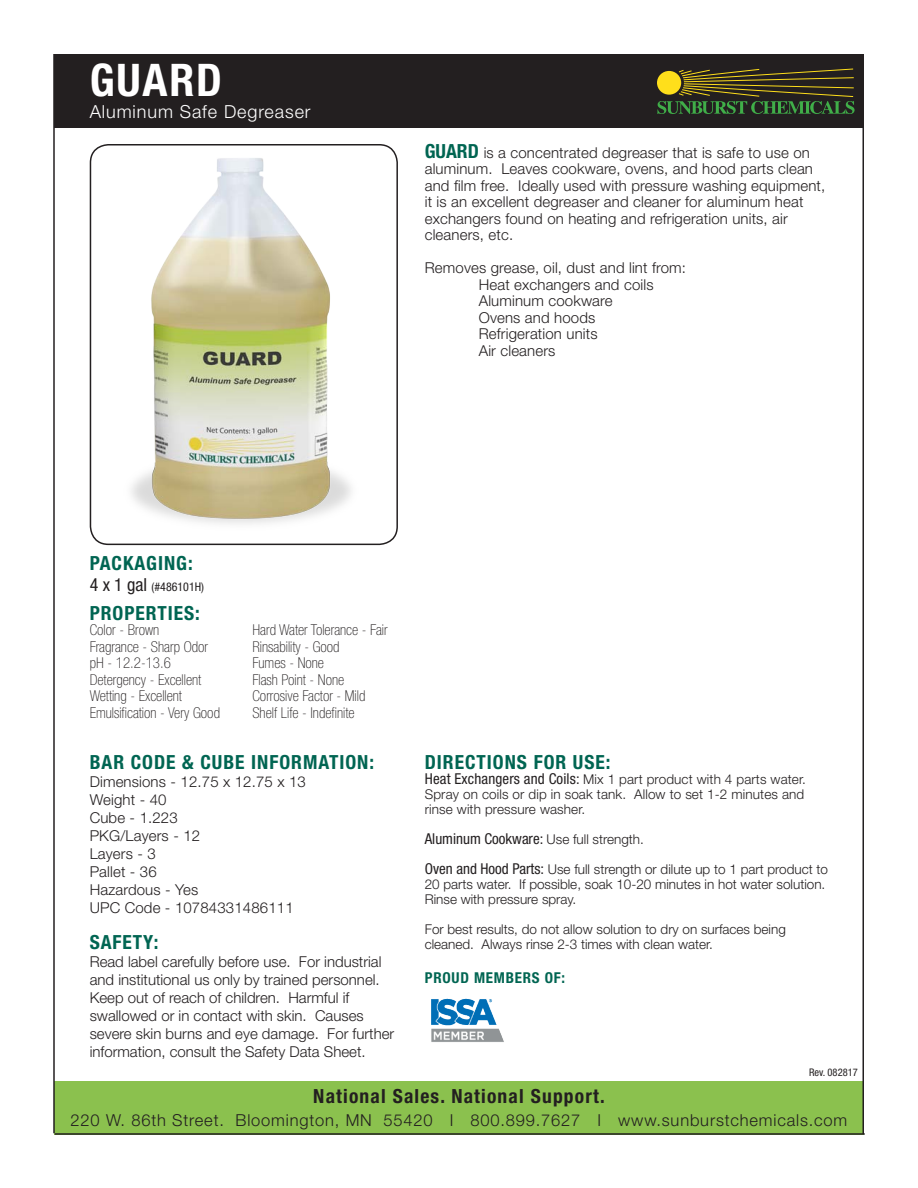
<style>
.page{position:relative;width:918px;height:1188px;background:#fff}
.page>*{position:absolute;margin:0;border:0;box-sizing:border-box;transform-origin:0 0}
.t1{font:700 condensed 45px "Helvetica Neue LT Std";letter-spacing:.04em;color:#fff}
.t2{font:700 condensed 19.5px "Helvetica Neue LT Std";letter-spacing:.05em;color:#006552}
.t3{font:700 condensed 19.5px "Helvetica Neue LT Std";letter-spacing:.06em;color:#231f20}
.t4{font:300 18px "Helvetica Neue LT Std";letter-spacing:.05em;color:#fff}
.t5{font:300 16.5px "Helvetica Neue LT Std";letter-spacing:.05em;color:#231f20}
.t6{font:300 15px/16.5px "Helvetica Neue LT Std";letter-spacing:.01em;color:#231f20}
.t7{font:100 condensed 15px/16.5px "Helvetica Neue LT Std";color:#231f20}
.t8{font:condensed 15px "Helvetica Neue LT Std";color:#231f20}
.t9{font:700 condensed 15px "Helvetica Neue LT Std";letter-spacing:.05em;color:#006552}
.t10{font:300 13.5px/15px "Helvetica Neue LT Std";color:#231f20}
.t11{font:condensed 12px "Helvetica Neue LT Std";color:#231f20}
.t12{font:condensed 10.5px "Helvetica Neue LT Std";color:#231f20}
.s1{font-weight:700;font-stretch:condensed;font-size:19.5px;color:#006552}
.s2{font-size:18px}
.s3{font-weight:400;font-stretch:condensed;font-size:15px}
.s4{font-weight:300;font-stretch:normal;font-size:13.5px}
</style>
<div class="page">
<div style="left:54px;top:54px;width:590px;height:74px;background:#231f20"></div>
<div style="left:54px;top:1081px;width:810px;height:54px;background:#8bc14e"></div>
<div style="left:644px;top:54px;width:220px;height:74px;background:#231f20"></div>
<svg style="left:657px;top:68px;width:198px;height:46px"></svg>
<hr style="left:53px;top:54px;width:2px;height:1079px;background:#231f20">
<hr style="left:862px;top:107px;width:2px;height:1027px;background:#231f20">
<hr style="left:55px;top:1133px;width:810px;height:2px;background:#231f20">
<img style="left:90px;top:150px;width:308px;height:395px">
<img style="left:431px;top:998px;width:73px;height:44px">
<p class="t1" style="left:90px;top:53px;width:134px">GUARD</p>
<p class="t4" style="left:90px;top:100px;width:222px">Aluminum Safe Degreaser</p>
<p class="t6" style="left:425px;top:144px;width:402px"><span class="s1">GUARD</span> is a concentrated degreaser that is safe to use on aluminum. Leaves cookware, ovens, and hood parts clean and film free. Ideally used with pressure washing equipment, it is an excellent degreaser and cleaner for aluminum heat exchangers found on heating and refrigeration units, air cleaners, etc.</p>
<p class="t6" style="left:425px;top:260px;width:263px">Removes grease, oil, dust and lint from:</p>
<p class="t6" style="left:479px;top:276px;width:176px">Heat exchangers and coils</p>
<p class="t6" style="left:479px;top:293px;width:135px">Aluminum cookware</p>
<p class="t6" style="left:479px;top:309px;width:118px">Ovens and hoods</p>
<p class="t6" style="left:479px;top:326px;width:120px">Refrigeration units</p>
<p class="t6" style="left:479px;top:342px;width:78px">Air cleaners</p>
<p class="t2" style="left:90px;top:551px;width:105px">PACKAGING:</p>
<p class="t11" style="left:90px;top:580px;width:116px"><span class="s2">4 x 1 gal</span> (#486101H)</p>
<p class="t2" style="left:90px;top:601px;width:112px">PROPERTIES:</p>
<p class="t7" style="left:90px;top:622px;width:71px">Color - Brown</p>
<p class="t7" style="left:90px;top:638px;width:120px">Fragrance - Sharp Odor</p>
<p class="t7" style="left:90px;top:655px;width:83px">pH - 12.2-13.6</p>
<p class="t7" style="left:90px;top:671px;width:113px">Detergency - Excellent</p>
<p class="t7" style="left:90px;top:688px;width:94px">Wetting - Excellent</p>
<p class="t7" style="left:90px;top:704px;width:132px">Emulsification - Very Good</p>
<p class="t7" style="left:252px;top:622px;width:137px">Hard Water Tolerance - Fair<br>Rinsability - Good</p>
<p class="t7" style="left:252px;top:655px;width:73px">Fumes - None</p>
<p class="t7" style="left:252px;top:671px;width:93px">Flash Point - None</p>
<p class="t7" style="left:252px;top:688px;width:115px">Corrosive Factor - Mild</p>
<p class="t7" style="left:252px;top:704px;width:104px">Shelf Life - Indefinite</p>
<p class="t2" style="left:90px;top:750px;width:286px">BAR CODE &amp; CUBE INFORMATION:</p>
<p class="t6" style="left:90px;top:773px;width:218px">Dimensions - 12.75 x 12.75 x 13</p>
<p class="t6" style="left:90px;top:791px;width:78px">Weight - 40</p>
<p class="t6" style="left:90px;top:809px;width:90px">Cube - 1.223</p>
<p class="t6" style="left:90px;top:827px;width:112px">PKG/Layers - 12</p>
<p class="t6" style="left:90px;top:845px;width:68px">Layers - 3</p>
<p class="t6" style="left:90px;top:863px;width:69px">Pallet - 36</p>
<p class="t6" style="left:90px;top:881px;width:110px">Hazardous - Yes</p>
<p class="t6" style="left:90px;top:899px;width:205px">UPC Code - 10784331486111</p>
<p class="t2" style="left:90px;top:930px;width:70px">SAFETY:</p>
<p class="t6" style="left:90px;top:952px;width:306px;line-height:18px">Read label carefully before use. For industrial and institutional us only by trained personnel.<br>Keep out of reach of children. Harmful if swallowed or in contact with skin. Causes severe skin burns and eye damage. For further information, consult the Safety Data Sheet.</p>
<p class="t2" style="left:425px;top:750px;width:187px">DIRECTIONS FOR USE:</p>
<p class="t10" style="left:425px;top:771px;width:383px"><span class="s3">Heat Exchangers and Coils:</span> Mix 1 part product with 4 parts water.<br>Spray on coils or dip in soak tank. Allow to set 1-2 minutes and rinse with pressure washer.</p>
<p class="t8" style="left:425px;top:830px;width:221px">Aluminum Cookware: <span class="s4">Use full strength.</span></p>
<p class="t10" style="left:425px;top:861px;width:405px"><span class="s3">Oven and Hood Parts:</span> Use full strength or dilute up to 1 part product to<br>20 parts water. If possible, soak 10-20 minutes in hot water solution.<br>Rinse with pressure spray.</p>
<p class="t10" style="left:425px;top:921px;width:363px">For best results, do not allow solution to dry on surfaces being cleaned. Always rinse 2-3 times with clean water.</p>
<p class="t9" style="left:425px;top:969px;width:142px">PROUD MEMBERS OF:</p>
<p class="t12" style="left:809px;top:1067px;width:50px">Rev. 082817</p>
<p class="t3" style="left:313px;top:1085px;width:293px">National Sales. National Support.</p>
<p class="t5" style="left:71px;top:1110px;width:778px">220 W. 86th Street. Bloomington, MN 55420 I 800.899.7627 I www.sunburstchemicals.com</p>
</div>
